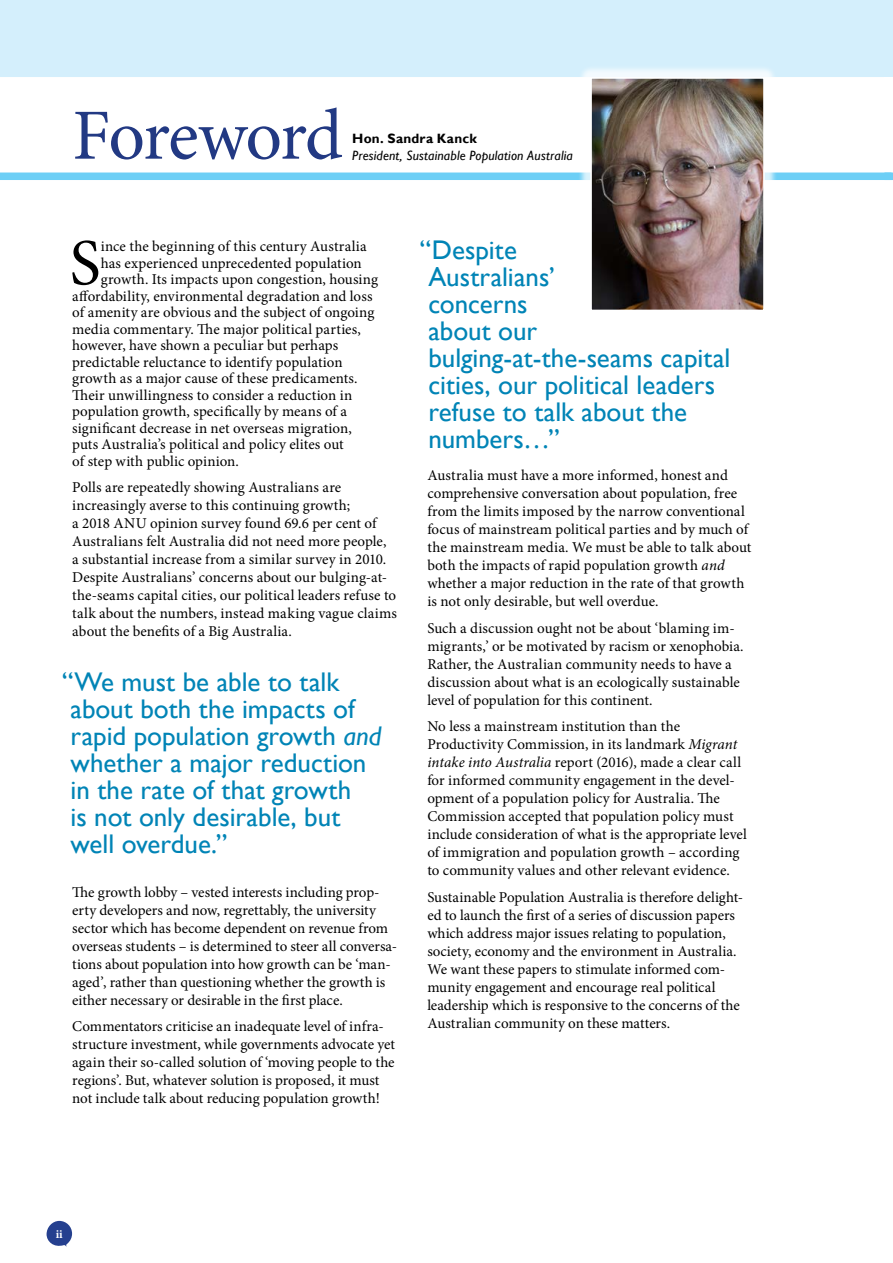
<style>
.page{position:relative;width:893px;height:1263px;background:#fff}
.page>*{position:absolute;margin:0;border:0;box-sizing:border-box;transform-origin:0 0}
.Prelims_head_Right{font:72px "Minion Pro";letter-spacing:-.025em;color:#223983}
.start_chapter{font:65.7px "Minion Pro";color:#000}
.DP_heading_1_left{font:27px/27px "Gill Sans";color:#0084b6}
.Body_text{font:15px/18px "Minion Pro";color:#000}
.start_chapter-2{font:15px "Minion Pro";letter-spacing:.005em;color:#000}
.Body_sans{font:italic 13.5px/16.5px "Gill Sans";letter-spacing:.015em;color:#000}
.t1{font:700 12px "Minion Pro";color:#fff}
.s1{font-weight:700;font-style:normal}
.s2{font-style:italic}
</style>
<div class="page">
<svg style="left:47px;top:1221px;width:25px;height:26px"></svg>
<div style="left:0;top:0;width:848px;height:77px;background:#d4effc"></div>
<div style="left:0;top:173px;width:891px;height:7px;background:#6dcff6"></div>
<div style="left:848px;top:0;width:45px;height:77px;background:#d4effc"></div>
<div style="left:884px;top:173px;width:9px;height:7px;background:#6dcff6"></div>
<div style="left:578px;top:65px;width:199px;height:258px;background:#fff;opacity:.75"></div>
<img style="left:593px;top:80px;width:169px;height:228px">
<div style="left:590px;top:77px;width:175px;height:234px;border:2px solid #fff"></div>
<p class="Prelims_head_Right" style="left:72px;top:87px;width:272px">Foreword</p>
<p class="Body_sans" style="left:352px;top:131px;width:222px"><span class="s1">Hon. Sandra Kanck<br></span>President, Sustainable Population Australia</p>
<p class="start_chapter" style="left:70px;top:219px;width:33px">S</p>
<p class="start_chapter-2" style="left:101px;top:236px;width:267px">ince the beginning of this century Australia</p>
<p class="start_chapter-2" style="left:101px;top:253px;width:263px">has experienced unprecedented population</p>
<p class="start_chapter-2" style="left:101px;top:269px;width:279px">growth. Its impacts upon congestion, housing</p>
<p class="start_chapter-2" style="left:72px;top:286px;width:302px">affordability, environmental degradation and loss</p>
<p class="start_chapter-2" style="left:72px;top:302px;width:304px">of amenity are obvious and the subject of ongoing</p>
<p class="start_chapter-2" style="left:72px;top:319px;width:290px">media commentary. The major political parties,</p>
<p class="start_chapter-2" style="left:72px;top:335px;width:267px">however, have shown a peculiar but perhaps</p>
<p class="start_chapter-2" style="left:72px;top:352px;width:272px">predictable reluctance to identify population</p>
<p class="start_chapter-2" style="left:72px;top:368px;width:287px">growth as a major cause of these predicaments.</p>
<p class="start_chapter-2" style="left:72px;top:385px;width:281px">Their unwillingness to consider a reduction in</p>
<p class="start_chapter-2" style="left:72px;top:401px;width:276px">population growth, specifically by means of a</p>
<p class="start_chapter-2" style="left:72px;top:418px;width:281px">significant decrease in net overseas migration,</p>
<p class="start_chapter-2" style="left:72px;top:434px;width:273px">puts Australia’s political and policy elites out</p>
<p class="start_chapter-2" style="left:72px;top:451px;width:168px">of step with public opinion.</p>
<p class="Body_text" style="left:72px;top:478px;width:326px">Polls are repeatedly showing Australians are increasingly averse to this continuing growth;<br>a 2018 ANU opinion survey found 69.6 per cent of Australians felt Australia did not need more people,<br>a substantial increase from a similar survey in 2010.<br>Despite Australians’ concerns about our bulging-at&shy;the-seams capital cities, our political leaders refuse to talk about the numbers, instead making vague claims about the benefits of a Big Australia.</p>
<p class="DP_heading_1_left" style="left:71px;top:668px;width:312px;text-indent:-9px">“We must be able to talk about both the impacts of rapid population growth <span class="s2">and </span>whether a major reduction in the rate of that growth<br>is not only desirable, but well overdue.”</p>
<p class="Body_text" style="left:72px;top:883px;width:326px">The growth lobby – vested interests including prop&shy;erty developers and now, regrettably, the university sector which has become dependent on revenue from overseas students – is determined to steer all conversa&shy;tions about population into how growth can be ‘man&shy;aged’, rather than questioning whether the growth is either necessary or desirable in the first place.</p>
<p class="Body_text" style="left:72px;top:1017px;width:324px">Commentators criticise an inadequate level of infra&shy;structure investment, while governments advocate yet again their so-called solution of ‘moving people to the regions’. But, whatever solution is proposed, it must not include talk about reducing population growth!</p>
<p class="DP_heading_1_left" style="left:428px;top:237px;width:304px;text-indent:-9px">“Despite<br>Australians’<br>concerns<br>about our bulging-at-the-seams capital cities, our political leaders refuse to talk about the numbers…”</p>
<p class="Body_text" style="left:427px;top:466px;width:326px">Australia must have a more informed, honest and comprehensive conversation about population, free from the limits imposed by the narrow conventional focus of mainstream political parties and by much of the mainstream media. We must be able to talk about both the impacts of rapid population growth <span class="s2">and </span>whether a major reduction in the rate of that growth is not only desirable, but well overdue.</p>
<p class="Body_text" style="left:427px;top:619px;width:318px">Such a discussion ought not be about ‘blaming im&shy;migrants,’ or be motivated by racism or xenophobia.<br>Rather, the Australian community needs to have a discussion about what is an ecologically sustainable level of population for this continent.</p>
<p class="Body_text" style="left:427px;top:717px;width:321px">No less a mainstream institution than the Productivity Commission, in its landmark <span class="s2">Migrant intake into Australia</span> report (2016), made a clear call for informed community engagement in the devel&shy;opment of a population policy for Australia. The Commission accepted that population policy must include consideration of what is the appropriate level of immigration and population growth – according to community values and other relevant evidence.</p>
<p class="Body_text" style="left:427px;top:888px;width:317px">Sustainable Population Australia is therefore delight&shy;ed to launch the first of a series of discussion papers which address major issues relating to population, society, economy and the environment in Australia.<br>We want these papers to stimulate informed com&shy;munity engagement and encourage real political leadership which is responsive to the concerns of the Australian community on these matters.</p>
<p class="t1" style="left:56px;top:1225px;width:9px">ii</p>
</div>
